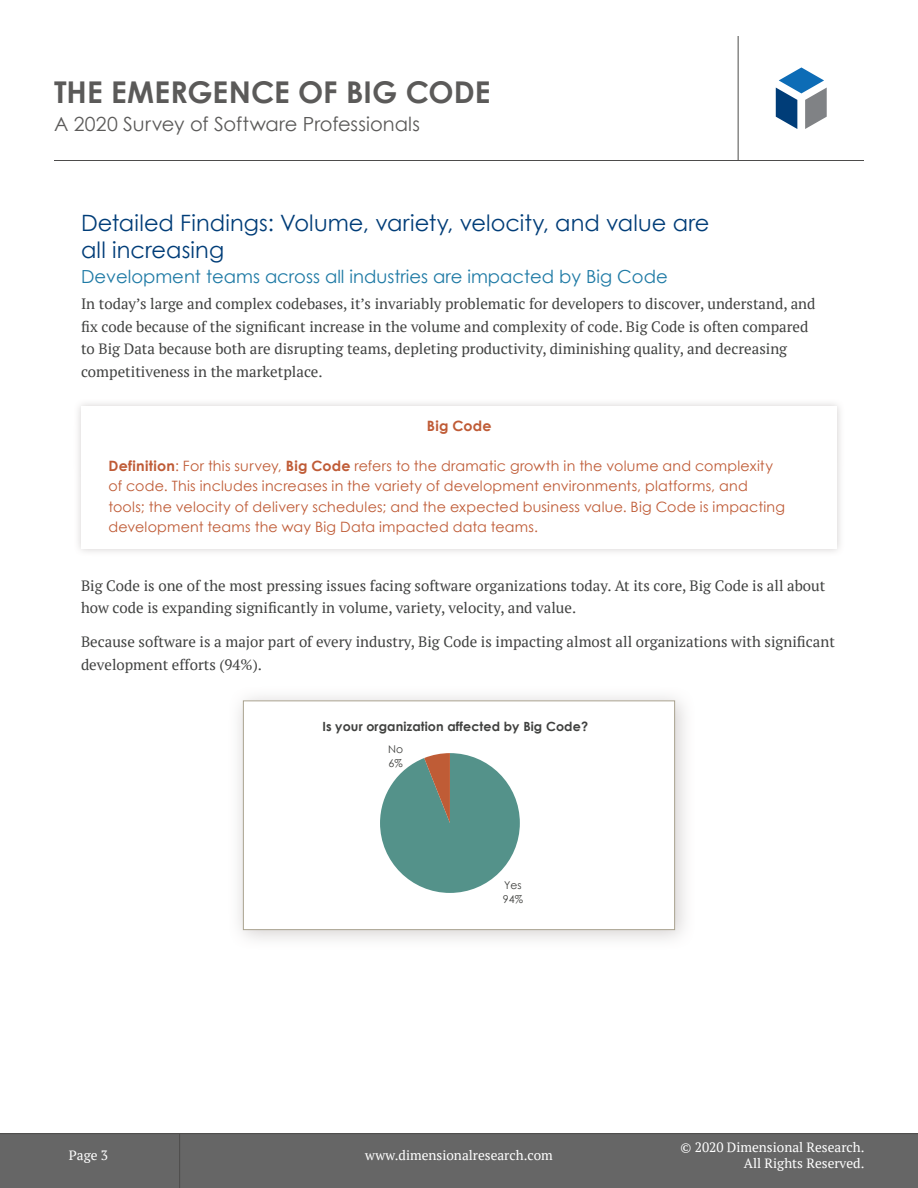
<style>
.page{position:relative;width:918px;height:1188px;background:#fff}
.page>*{position:absolute;margin:0;border:0;box-sizing:border-box;transform-origin:0 0}
.t1{font:700 30px "Century Gothic";color:#5b5a59}
.t2{font:22.5px/27px "Century Gothic";letter-spacing:.005em;color:#003d78}
.t3{font:19.5px "Century Gothic";color:#5b5a59}
.t4{font:18px "Century Gothic";color:#1e7aa5}
.t5{font:15px/22.5px "PT Serif";color:#404140}
.t6{font:14.25px/20.2px "Century Gothic";letter-spacing:.015em;color:#bf5b36}
.t7{font:700 14.25px "Century Gothic";letter-spacing:.015em;color:#bf5b36}
.t8{font:13.5px/16.2px "PT Serif";color:#fff;text-align:right}
.t9{font:700 12.6px "Century Gothic";letter-spacing:.01em;color:#40413f}
.t10{font:10.8px/13.6px "Century Gothic";color:#40413f}
.s1{font-weight:700}
</style>
<div class="page">
<div style="left:0;top:1134px;width:918px;height:54px;background:#666"></div>
<hr style="left:0;top:1133px;width:918px;height:1px;background:#4d4c4b">
<hr style="left:179px;top:1134px;width:1px;height:54px;background:#4d4c4b">
<hr style="left:54px;top:160px;width:810px;height:1px;background:#4d4c4b">
<hr style="left:738px;top:36px;width:1px;height:124px;background:#4d4c4b">
<svg style="left:776px;top:67px;width:51px;height:62px"></svg>
<div style="left:73px;top:398px;width:772px;height:158px;background:#837877;opacity:.35"></div>
<div style="left:81px;top:406px;width:756px;height:41px;background:#fff"></div>
<div style="left:81px;top:447px;width:756px;height:101px;background:#fff"></div>
<div style="left:228px;top:685px;width:468px;height:266px;background:#837877;opacity:.35"></div>
<div style="left:243px;top:700px;width:432px;height:230px;background:#fff;border:1px solid #aaa390"></div>
<svg style="left:380px;top:753px;width:140px;height:140px"></svg>
<h1 class="t1" style="left:54px;top:73px;width:438px">THE EMERGENCE OF BIG CODE</h1>
<h3 class="t3" style="left:54px;top:112px;width:368px">A 2020 Survey of Software Professionals</h3>
<h2 class="t2" style="left:81px;top:209px;width:630px">Detailed Findings: Volume, variety, velocity, and value are all increasing</h2>
<p class="t4" style="left:81px;top:265px;width:588px">Development teams across all industries are impacted by Big Code</p>
<p class="t5" style="left:81px;top:293px;width:736px">In today’s large and complex codebases, it’s invariably problematic for developers to discover, understand, and fix code because of the significant increase in the volume and complexity of code. Big Code is often compared to Big Data because both are disrupting teams, depleting productivity, diminishing quality, and decreasing competitiveness in the marketplace.</p>
<p class="t7" style="left:427px;top:417px;width:66px">Big Code</p>
<p class="t6" style="left:108px;top:456px;width:678px"><span class="s1">Definition</span>: For this survey, <span class="s1">Big Code</span> refers to the dramatic growth in the volume and complexity of code. This includes increases in the variety of development environments, platforms, and tools; the velocity of delivery schedules; and the expected business value. Big Code is impacting development teams the way Big Data impacted data teams.</p>
<p class="t5" style="left:81px;top:574px;width:746px">Big Code is one of the most pressing issues facing software organizations today. At its core, Big Code is all about how code is expanding significantly in volume, variety, velocity, and value.</p>
<p class="t5" style="left:81px;top:630px;width:755px">Because software is a major part of every industry, Big Code is impacting almost all organizations with significant development efforts (94%).</p>
<p class="t9" style="left:322px;top:717px;width:267px">Is your organization affected by Big Code?</p>
<p class="t8" style="left:69px;top:1147px;width:41px">Page 3</p>
<p class="t10" style="left:388px;top:742px;width:16px">No<br>6%</p>
<p class="t10" style="left:503px;top:878px;width:22px">Yes<br>94%</p>
<p class="t8" style="left:365px;top:1147px;width:189px">www.dimensionalresearch.com</p>
<p class="t8" style="left:681px;top:1139px;width:185px">© 2020 Dimensional Research.<br>All Rights Reserved.</p>
</div>
